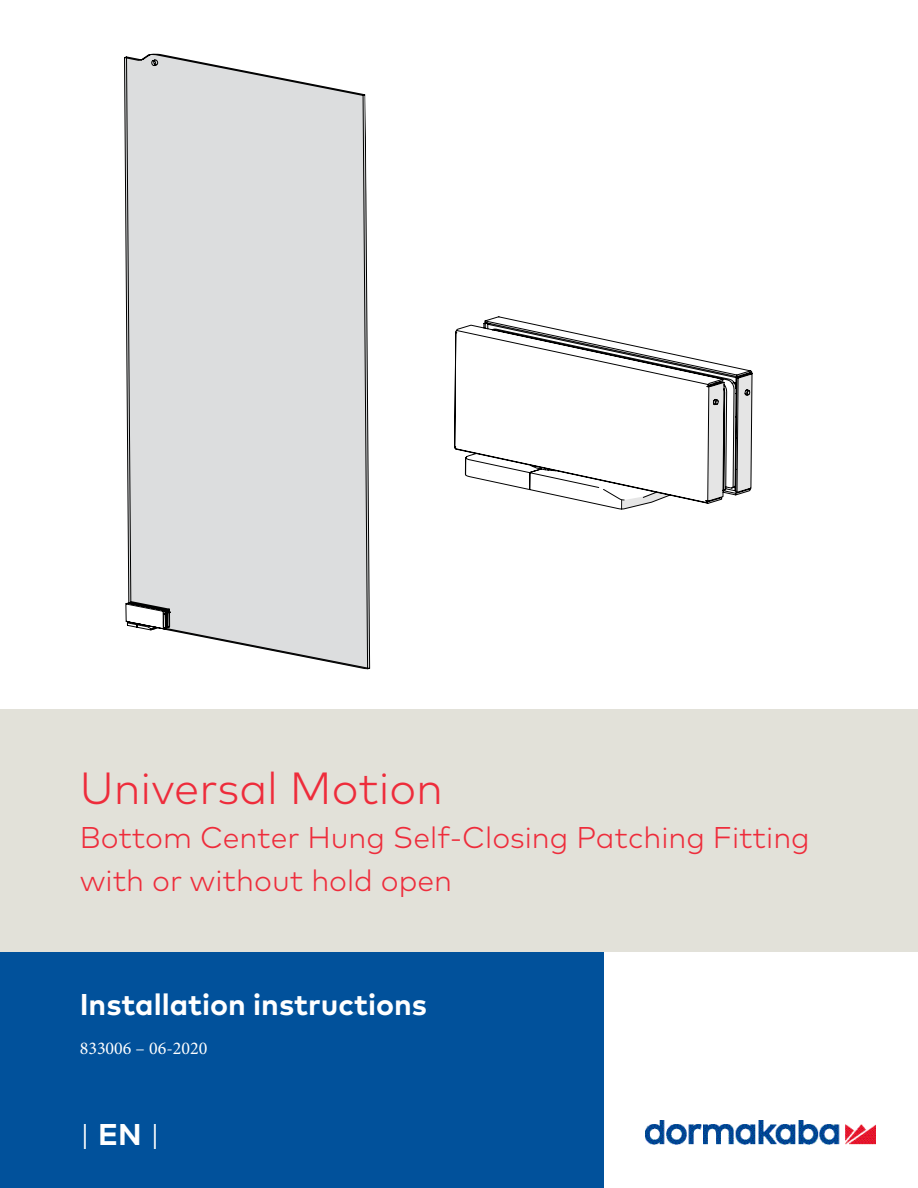
<style>
.page{position:relative;width:918px;height:1188px;background:#fff}
.page>*{position:absolute;margin:0;border:0;box-sizing:border-box;transform-origin:0 0}
.Title_30pt_36pt{font:300 45px "Mark Pro";color:#ee2c3b}
.Title_30pt_36pt-2{font:300 30px "Mark Pro";color:#ee2c3b}
.Title_Bold_20pt_24pt{font:700 30px "Mark Pro";color:#fff}
.Title_Bold_20pt_24pt-2{font:300 30px "Mark Pro";color:#fff}
.t1{font:18px "Minion Pro";color:#fff}
.s1{font-weight:700}
</style>
<div class="page">
<img style="left:646px;top:1120px;width:230px;height:25px">
<div style="left:0;top:952px;width:603px;height:236px;background:#01519b"></div>
<div style="left:0;top:709px;width:918px;height:243px;background:#e2e1d9"></div>
<svg style="left:124px;top:53px;width:246px;height:617px;background:#d9dadb"></svg>
<svg style="left:455px;top:317px;width:297px;height:192px"></svg>
<p class="Title_30pt_36pt" style="left:80px;top:755px;width:365px">Universal Motion</p>
<p class="Title_30pt_36pt-2" style="left:80px;top:815px;width:732px">Bottom Center Hung Self-Closing Patching Fitting</p>
<p class="Title_30pt_36pt-2" style="left:80px;top:858px;width:374px">with or without hold open</p>
<p class="Title_Bold_20pt_24pt" style="left:80px;top:982px;width:349px">Installation instructions</p>
<p class="t1" style="left:80px;top:1036px;width:129px">833006 – 06-2020</p>
<p class="Title_Bold_20pt_24pt-2" style="left:80px;top:1112px;width:82px">| <span class="s1">EN</span> |</p>
</div>
